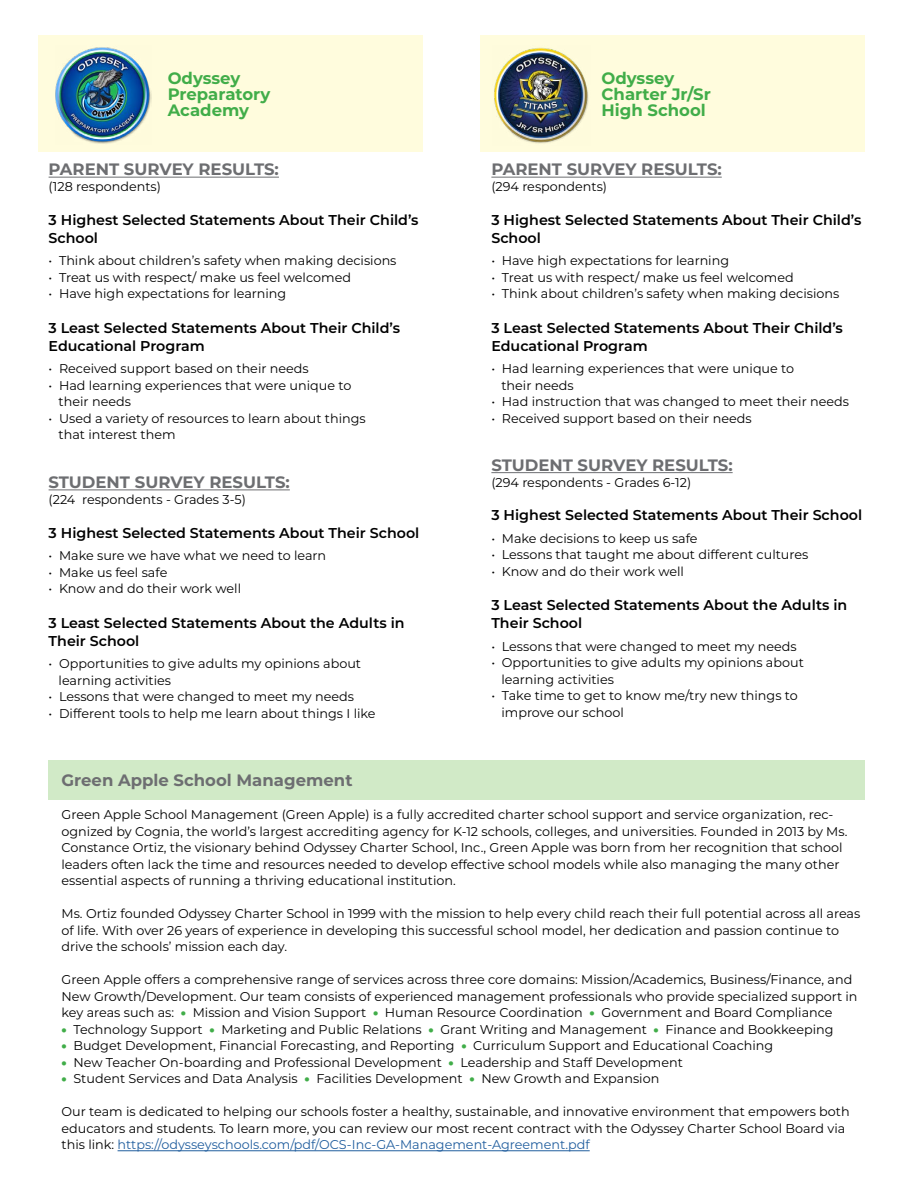
<style>
.page{position:relative;width:918px;height:1188px;background:#fff}
.page>*{position:absolute;margin:0;border:0;box-sizing:border-box;transform-origin:0 0}
.t1{font:700 16.5px "Montserrat";color:#6d6e71}
.t2{font:700 16.5px/15.8px "Montserrat";color:#41ad49}
.t3{font:600 14.25px/18px "Montserrat";color:#000}
.t4{font:12.75px/16.5px "Montserrat";color:#000}
.s1{font-weight:900;color:#41ad49}
.s2{color:#215e9e}
</style>
<div class="page">
<div style="left:49px;top:760px;width:816px;height:39px;background:#d1eac7"></div>
<div style="left:38px;top:35px;width:384px;height:117px;background:#fffcdd"></div>
<div style="left:481px;top:35px;width:384px;height:117px;background:#fffcdd"></div>
<hr style="left:49px;top:177px;width:230px;height:1px;background:#6d6e71">
<hr style="left:49px;top:489px;width:241px;height:1px;background:#6d6e71">
<hr style="left:491px;top:177px;width:231px;height:1px;background:#6d6e71">
<hr style="left:491px;top:472px;width:242px;height:1px;background:#6d6e71">
<img style="left:55px;top:47px;width:96px;height:97px">
<img style="left:494px;top:48px;width:95px;height:96px">
<hr style="left:118px;top:1150px;width:472px;height:1px;background:#215e9e">
<p class="t2" style="left:168px;top:70px;width:104px">Odyssey<br>Preparatory<br>Academy</p>
<p class="t2" style="left:602px;top:70px;width:111px">Odyssey<br>Charter Jr/Sr<br>High School</p>
<p class="t1" style="left:49px;top:158px;width:232px">PARENT SURVEY RESULTS:</p>
<p class="t4" style="left:49px;top:178px;width:114px">(128 respondents)</p>
<p class="t3" style="left:49px;top:210px;width:372px">3 Highest Selected Statements About Their Child’s<br>School</p>
<p class="t4" style="left:49px;top:252px;width:349px">• Think about children’s safety when making decisions</p>
<p class="t4" style="left:49px;top:269px;width:304px">• Treat us with respect/ make us feel welcomed</p>
<p class="t4" style="left:49px;top:285px;width:239px">• Have high expectations for learning</p>
<p class="t3" style="left:49px;top:318px;width:353px">3 Least Selected Statements About Their Child’s<br>Educational Program</p>
<p class="t4" style="left:49px;top:360px;width:262px">• Received support based on their needs</p>
<p class="t4" style="left:59px;top:377px;width:294px;text-indent:-10px">• Had learning experiences that were unique to their needs</p>
<p class="t4" style="left:59px;top:410px;width:309px;text-indent:-10px">• Used a variety of resources to learn about things that interest them</p>
<p class="t1" style="left:49px;top:470px;width:243px">STUDENT SURVEY RESULTS:</p>
<p class="t4" style="left:49px;top:491px;width:199px">(224 respondents - Grades 3-5)</p>
<p class="t3" style="left:49px;top:523px;width:372px">3 Highest Selected Statements About Their School</p>
<p class="t4" style="left:49px;top:547px;width:279px">• Make sure we have what we need to learn</p>
<p class="t4" style="left:49px;top:564px;width:120px">• Make us feel safe</p>
<p class="t4" style="left:49px;top:580px;width:194px">• Know and do their work well</p>
<p class="t3" style="left:49px;top:613px;width:357px">3 Least Selected Statements About the Adults in<br>Their School</p>
<p class="t4" style="left:59px;top:655px;width:304px;text-indent:-10px">• Opportunities to give adults my opinions about learning activities</p>
<p class="t4" style="left:49px;top:688px;width:307px">• Lessons that were changed to meet my needs</p>
<p class="t4" style="left:49px;top:705px;width:329px">• Different tools to help me learn about things I like</p>
<p class="t1" style="left:491px;top:158px;width:232px">PARENT SURVEY RESULTS:</p>
<p class="t4" style="left:491px;top:178px;width:117px">(294 respondents)</p>
<p class="t3" style="left:491px;top:210px;width:372px">3 Highest Selected Statements About Their Child’s<br>School</p>
<p class="t4" style="left:491px;top:252px;width:239px">• Have high expectations for learning</p>
<p class="t4" style="left:491px;top:269px;width:304px">• Treat us with respect/ make us feel welcomed</p>
<p class="t4" style="left:491px;top:285px;width:349px">• Think about children’s safety when making decisions</p>
<p class="t3" style="left:491px;top:318px;width:353px">3 Least Selected Statements About Their Child’s<br>Educational Program</p>
<p class="t4" style="left:501px;top:360px;width:294px;text-indent:-10px">• Had learning experiences that were unique to their needs</p>
<p class="t4" style="left:491px;top:393px;width:359px">• Had instruction that was changed to meet their needs</p>
<p class="t4" style="left:491px;top:410px;width:262px">• Received support based on their needs</p>
<p class="t1" style="left:491px;top:453px;width:243px">STUDENT SURVEY RESULTS:</p>
<p class="t4" style="left:491px;top:474px;width:201px">(294 respondents - Grades 6-12)</p>
<p class="t3" style="left:491px;top:506px;width:372px">3 Highest Selected Statements About Their School</p>
<p class="t4" style="left:491px;top:530px;width:208px">• Make decisions to keep us safe</p>
<p class="t4" style="left:491px;top:546px;width:319px">• Lessons that taught me about different cultures</p>
<p class="t4" style="left:491px;top:563px;width:194px">• Know and do their work well</p>
<p class="t3" style="left:491px;top:596px;width:357px">3 Least Selected Statements About the Adults in<br>Their School</p>
<p class="t4" style="left:491px;top:638px;width:307px">• Lessons that were changed to meet my needs</p>
<p class="t4" style="left:501px;top:654px;width:304px;text-indent:-10px">• Opportunities to give adults my opinions about learning activities</p>
<p class="t4" style="left:501px;top:687px;width:298px;text-indent:-10px">• Take time to get to know me/try new things to improve our school</p>
<p class="t1" style="left:62px;top:769px;width:292px">Green Apple School Management</p>
<p class="t4" style="left:62px;top:806px;width:787px">Green Apple School Management (Green Apple) is a fully accredited charter school support and service organization, rec&shy;ognized by Cognia, the world’s largest accrediting agency for K-12 schools, colleges, and universities. Founded in 2013 by Ms.<br>Constance Ortiz, the visionary behind Odyssey Charter School, Inc., Green Apple was born from her recognition that school leaders often lack the time and resources needed to develop effective school models while also managing the many other essential aspects of running a thriving educational institution.</p>
<p class="t4" style="left:62px;top:905px;width:800px">Ms. Ortiz founded Odyssey Charter School in 1999 with the mission to help every child reach their full potential across all areas of life. With over 26 years of experience in developing this successful school model, her dedication and passion continue to drive the schools’ mission each day.</p>
<p class="t4" style="left:62px;top:971px;width:798px">Green Apple offers a comprehensive range of services across three core domains: Mission/Academics, Business/Finance, and<br>New Growth/Development. Our team consists of experienced management professionals who provide specialized support in key areas such as: <span class="s1">•</span> Mission and Vision Support <span class="s1">•</span> Human Resource Coordination <span class="s1">•</span> Government and Board Compliance</p>
<p class="t4" style="left:62px;top:1021px;width:773px"><span class="s1">•</span> Technology Support <span class="s1">•</span> Marketing and Public Relations <span class="s1">•</span> Grant Writing and Management <span class="s1">•</span> Finance and Bookkeeping</p>
<p class="t4" style="left:62px;top:1037px;width:713px"><span class="s1">•</span> Budget Development, Financial Forecasting, and Reporting <span class="s1">•</span> Curriculum Support and Educational Coaching</p>
<p class="t4" style="left:62px;top:1054px;width:623px"><span class="s1">•</span> New Teacher On-boarding and Professional Development <span class="s1">•</span> Leadership and Staff Development</p>
<p class="t4" style="left:62px;top:1070px;width:599px"><span class="s1">•</span> Student Services and Data Analysis <span class="s1">•</span> Facilities Development <span class="s1">•</span> New Growth and Expansion</p>
<p class="t4" style="left:62px;top:1103px;width:790px">Our team is dedicated to helping our schools foster a healthy, sustainable, and innovative environment that empowers both educators and students. To learn more, you can review our most recent contract with the Odyssey Charter School Board via this link: <span class="s2">https://odysseyschools.com/pdf/OCS-Inc-GA-Management-Agreement.pdf</span></p>
</div>
